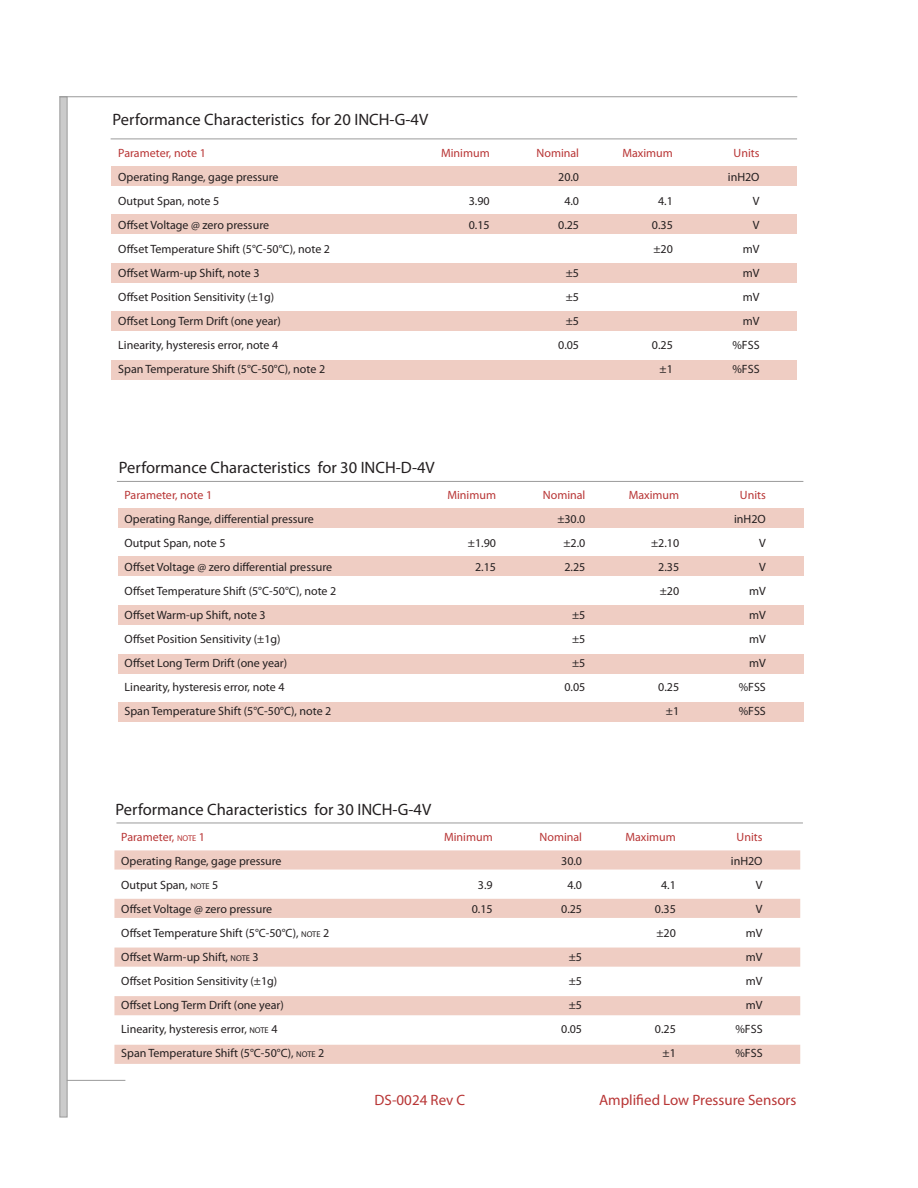
<style>
.page{position:relative;width:918px;height:1188px;background:#fff}
.page>*{position:absolute;margin:0;border:0;box-sizing:border-box;transform-origin:0 0}
.DS-SubHeads{font:16.5px "Myriad Pro";color:#231f20}
.t1{font:15px "Myriad Pro";color:#b83535}
.DS-TableTxt{font:12px "Myriad Pro";color:#231f20}
.DS-TableHead{font:12px "Myriad Pro";color:#b83535}
.s1{font-size:8.4px}
.s2{font-style:inherit}
</style>
<div class="page">
<div style="left:59px;top:96px;width:9px;height:1021px;background:#cbcbcb;border:1px solid #9a9a9a"></div>
<hr style="left:67px;top:1080px;width:58px;height:1px;background:#9a9a9a">
<hr style="left:59px;top:96px;width:738px;height:1px;background:#9a9a9a">
<div style="left:118px;top:508px;width:686px;height:19px;background:#efcdc3"></div>
<div style="left:118px;top:605px;width:686px;height:20px;background:#efcdc3"></div>
<div style="left:118px;top:557px;width:686px;height:19px;background:#efcdc3"></div>
<div style="left:118px;top:654px;width:686px;height:19px;background:#efcdc3"></div>
<div style="left:118px;top:703px;width:686px;height:19px;background:#efcdc3"></div>
<hr style="left:117px;top:481px;width:686px;height:1px;background:#9a9a9a">
<div style="left:114px;top:850px;width:686px;height:20px;background:#efcdc3;border:2px solid #efcdc3"></div>
<div style="left:114px;top:948px;width:686px;height:19px;background:#efcdc3;border:2px solid #efcdc3"></div>
<div style="left:114px;top:899px;width:686px;height:19px;background:#efcdc3"></div>
<div style="left:114px;top:996px;width:686px;height:19px;background:#efcdc3"></div>
<div style="left:114px;top:1045px;width:686px;height:19px;background:#efcdc3"></div>
<hr style="left:116px;top:823px;width:687px;height:1px;background:#9a9a9a">
<div style="left:111px;top:166px;width:686px;height:19px;background:#efcdc3"></div>
<div style="left:111px;top:263px;width:686px;height:19px;background:#efcdc3"></div>
<div style="left:111px;top:214px;width:686px;height:20px;background:#efcdc3"></div>
<div style="left:111px;top:312px;width:686px;height:19px;background:#efcdc3"></div>
<div style="left:111px;top:360px;width:686px;height:20px;background:#efcdc3"></div>
<hr style="left:111px;top:139px;width:686px;height:1px;background:#9a9a9a">
<p class="DS-SubHeads" style="left:113px;top:109px;width:317px">Performance Characteristics for 20 INCH-G-4V</p>
<p class="DS-TableHead" style="left:118px;top:145px;width:89px">Parameter, note 1</p>
<p class="DS-TableTxt" style="left:118px;top:169px;width:162px">Operating Range, gage pressure</p>
<p class="DS-TableTxt" style="left:118px;top:193px;width:102px">Output Span, note 5</p>
<p class="DS-TableTxt" style="left:118px;top:217px;width:152px">Offset Voltage @ zero pressure</p>
<p class="DS-TableTxt" style="left:118px;top:241px;width:213px">Offset Temperature Shift (5°C-50°C), note 2</p>
<p class="DS-TableTxt" style="left:118px;top:265px;width:143px">Offset Warm-up Shift, note 3</p>
<p class="DS-TableTxt" style="left:118px;top:289px;width:158px">Offset Position Sensitivity (±1g)</p>
<p class="DS-TableTxt" style="left:118px;top:313px;width:164px">Offset Long Term Drift (one year)</p>
<p class="DS-TableTxt" style="left:118px;top:337px;width:161px">Linearity, hysteresis error, note 4</p>
<p class="DS-TableTxt" style="left:118px;top:361px;width:208px">Span Temperature Shift (5°C-50°C), note 2</p>
<p class="DS-TableHead" style="left:441px;top:145px;width:50px">Minimum</p>
<p class="DS-TableTxt" style="left:469px;top:193px;width:22px">3.90</p>
<p class="DS-TableTxt" style="left:469px;top:217px;width:22px">0.15</p>
<p class="DS-SubHeads" style="left:119px;top:457px;width:317px">Performance Characteristics for 30 INCH-D-4V</p>
<p class="DS-TableHead" style="left:125px;top:487px;width:89px">Parameter, note 1</p>
<p class="DS-TableTxt" style="left:125px;top:511px;width:191px">Operating Range, differential pressure</p>
<p class="DS-TableTxt" style="left:125px;top:535px;width:102px">Output Span, note 5</p>
<p class="DS-TableTxt" style="left:125px;top:559px;width:209px">Offset Voltage @ zero differential pressure</p>
<p class="DS-TableTxt" style="left:125px;top:583px;width:213px">Offset Temperature Shift (5°C-50°C), note 2</p>
<p class="DS-TableTxt" style="left:125px;top:607px;width:143px">Offset Warm-up Shift, note 3</p>
<p class="DS-TableTxt" style="left:125px;top:631px;width:158px">Offset Position Sensitivity (±1g)</p>
<p class="DS-TableTxt" style="left:125px;top:655px;width:164px">Offset Long Term Drift (one year)</p>
<p class="DS-TableTxt" style="left:125px;top:679px;width:161px">Linearity, hysteresis error, note 4</p>
<p class="DS-TableTxt" style="left:125px;top:703px;width:208px">Span Temperature Shift (5°C-50°C), note 2</p>
<p class="DS-TableHead" style="left:447px;top:487px;width:50px">Minimum</p>
<p class="DS-TableTxt" style="left:468px;top:535px;width:30px">±1.90</p>
<p class="DS-TableTxt" style="left:475px;top:559px;width:22px">2.15</p>
<p class="DS-SubHeads" style="left:116px;top:799px;width:317px">Performance Characteristics for 30 INCH-G-4V</p>
<p class="DS-TableHead" style="left:121px;top:830px;width:85px">Parameter, <span class="s1">NOTE</span> <span class="s2">1</span></p>
<p class="DS-TableTxt" style="left:121px;top:854px;width:162px">Operating Range, gage pressure</p>
<p class="DS-TableTxt" style="left:121px;top:878px;width:99px">Output Span, <span class="s1">NOTE</span> <span class="s2">5</span></p>
<p class="DS-TableTxt" style="left:121px;top:902px;width:152px">Offset Voltage @ zero pressure</p>
<p class="DS-TableTxt" style="left:121px;top:926px;width:210px">Offset Temperature Shift (5°C-50°C), <span class="s1">NOTE</span> <span class="s2">2</span></p>
<p class="DS-TableTxt" style="left:121px;top:950px;width:139px">Offset Warm-up Shift, <span class="s1">NOTE</span> <span class="s2">3</span></p>
<p class="DS-TableTxt" style="left:121px;top:974px;width:158px">Offset Position Sensitivity (±1g)</p>
<p class="DS-TableTxt" style="left:121px;top:998px;width:164px">Offset Long Term Drift (one year)</p>
<p class="DS-TableTxt" style="left:121px;top:1022px;width:158px">Linearity, hysteresis error, <span class="s1">NOTE</span> <span class="s2">4</span></p>
<p class="DS-TableTxt" style="left:121px;top:1046px;width:205px">Span Temperature Shift (5°C-50°C), <span class="s1">NOTE</span> <span class="s2">2</span></p>
<p class="DS-TableHead" style="left:444px;top:830px;width:50px">Minimum</p>
<p class="DS-TableTxt" style="left:478px;top:878px;width:16px">3.9</p>
<p class="DS-TableTxt" style="left:472px;top:902px;width:22px">0.15</p>
<p class="DS-TableHead" style="left:537px;top:145px;width:44px">Nominal</p>
<p class="DS-TableTxt" style="left:558px;top:169px;width:22px">20.0</p>
<p class="DS-TableTxt" style="left:564px;top:193px;width:16px">4.0</p>
<p class="DS-TableTxt" style="left:558px;top:217px;width:22px">0.25</p>
<p class="DS-TableTxt" style="left:566px;top:265px;width:15px">±5</p>
<p class="DS-TableTxt" style="left:566px;top:289px;width:15px">±5</p>
<p class="DS-TableTxt" style="left:566px;top:313px;width:15px">±5</p>
<p class="DS-TableTxt" style="left:558px;top:337px;width:22px">0.05</p>
<p class="DS-TableHead" style="left:622px;top:145px;width:52px">Maximum</p>
<p class="DS-TableTxt" style="left:658px;top:193px;width:16px">4.1</p>
<p class="DS-TableTxt" style="left:652px;top:217px;width:22px">0.35</p>
<p class="DS-TableTxt" style="left:653px;top:241px;width:21px">±20</p>
<p class="DS-TableTxt" style="left:652px;top:337px;width:22px">0.25</p>
<p class="DS-TableTxt" style="left:660px;top:361px;width:15px">±1</p>
<p class="DS-TableHead" style="left:543px;top:487px;width:44px">Nominal</p>
<p class="DS-TableTxt" style="left:557px;top:511px;width:30px">±30.0</p>
<p class="DS-TableTxt" style="left:563px;top:535px;width:23px">±2.0</p>
<p class="DS-TableTxt" style="left:564px;top:559px;width:22px">2.25</p>
<p class="DS-TableTxt" style="left:572px;top:607px;width:15px">±5</p>
<p class="DS-TableTxt" style="left:572px;top:631px;width:15px">±5</p>
<p class="DS-TableTxt" style="left:572px;top:655px;width:15px">±5</p>
<p class="DS-TableTxt" style="left:564px;top:679px;width:22px">0.05</p>
<p class="DS-TableHead" style="left:629px;top:487px;width:52px">Maximum</p>
<p class="DS-TableTxt" style="left:651px;top:535px;width:30px">±2.10</p>
<p class="DS-TableTxt" style="left:658px;top:559px;width:22px">2.35</p>
<p class="DS-TableTxt" style="left:660px;top:583px;width:21px">±20</p>
<p class="DS-TableTxt" style="left:658px;top:679px;width:22px">0.25</p>
<p class="DS-TableTxt" style="left:666px;top:703px;width:15px">±1</p>
<p class="DS-TableHead" style="left:540px;top:830px;width:44px">Nominal</p>
<p class="DS-TableTxt" style="left:561px;top:854px;width:22px">30.0</p>
<p class="DS-TableTxt" style="left:567px;top:878px;width:16px">4.0</p>
<p class="DS-TableTxt" style="left:561px;top:902px;width:22px">0.25</p>
<p class="DS-TableTxt" style="left:569px;top:950px;width:15px">±5</p>
<p class="DS-TableTxt" style="left:569px;top:974px;width:15px">±5</p>
<p class="DS-TableTxt" style="left:569px;top:998px;width:15px">±5</p>
<p class="DS-TableTxt" style="left:561px;top:1022px;width:22px">0.05</p>
<p class="DS-TableHead" style="left:625px;top:830px;width:52px">Maximum</p>
<p class="DS-TableTxt" style="left:661px;top:878px;width:16px">4.1</p>
<p class="DS-TableTxt" style="left:655px;top:902px;width:22px">0.35</p>
<p class="DS-TableTxt" style="left:656px;top:926px;width:21px">±20</p>
<p class="DS-TableTxt" style="left:655px;top:1022px;width:22px">0.25</p>
<p class="DS-TableTxt" style="left:663px;top:1046px;width:15px">±1</p>
<p class="DS-TableHead" style="left:734px;top:145px;width:27px">Units</p>
<p class="DS-TableTxt" style="left:728px;top:169px;width:33px">inH2O</p>
<p class="DS-TableTxt" style="left:753px;top:193px;width:8px">V</p>
<p class="DS-TableTxt" style="left:753px;top:217px;width:8px">V</p>
<p class="DS-TableTxt" style="left:743px;top:241px;width:18px">mV</p>
<p class="DS-TableTxt" style="left:743px;top:265px;width:18px">mV</p>
<p class="DS-TableTxt" style="left:743px;top:289px;width:18px">mV</p>
<p class="DS-TableTxt" style="left:743px;top:313px;width:18px">mV</p>
<p class="DS-TableTxt" style="left:732px;top:337px;width:29px">%FSS</p>
<p class="DS-TableTxt" style="left:732px;top:361px;width:29px">%FSS</p>
<p class="DS-TableHead" style="left:740px;top:487px;width:27px">Units</p>
<p class="DS-TableTxt" style="left:734px;top:511px;width:33px">inH2O</p>
<p class="DS-TableTxt" style="left:759px;top:535px;width:8px">V</p>
<p class="DS-TableTxt" style="left:759px;top:559px;width:8px">V</p>
<p class="DS-TableTxt" style="left:749px;top:583px;width:18px">mV</p>
<p class="DS-TableTxt" style="left:749px;top:607px;width:18px">mV</p>
<p class="DS-TableTxt" style="left:749px;top:631px;width:18px">mV</p>
<p class="DS-TableTxt" style="left:749px;top:655px;width:18px">mV</p>
<p class="DS-TableTxt" style="left:739px;top:679px;width:29px">%FSS</p>
<p class="DS-TableTxt" style="left:739px;top:703px;width:29px">%FSS</p>
<p class="DS-TableHead" style="left:737px;top:830px;width:27px">Units</p>
<p class="DS-TableTxt" style="left:731px;top:854px;width:33px">inH2O</p>
<p class="DS-TableTxt" style="left:756px;top:878px;width:8px">V</p>
<p class="DS-TableTxt" style="left:756px;top:902px;width:8px">V</p>
<p class="DS-TableTxt" style="left:746px;top:926px;width:18px">mV</p>
<p class="DS-TableTxt" style="left:746px;top:950px;width:18px">mV</p>
<p class="DS-TableTxt" style="left:746px;top:974px;width:18px">mV</p>
<p class="DS-TableTxt" style="left:746px;top:998px;width:18px">mV</p>
<p class="DS-TableTxt" style="left:735px;top:1022px;width:29px">%FSS</p>
<p class="DS-TableTxt" style="left:735px;top:1046px;width:29px">%FSS</p>
<p class="t1" style="left:375px;top:1090px;width:92px">DS-0024 Rev C</p>
<p class="t1" style="left:599px;top:1090px;width:199px">Amplified Low Pressure Sensors</p>
</div>
